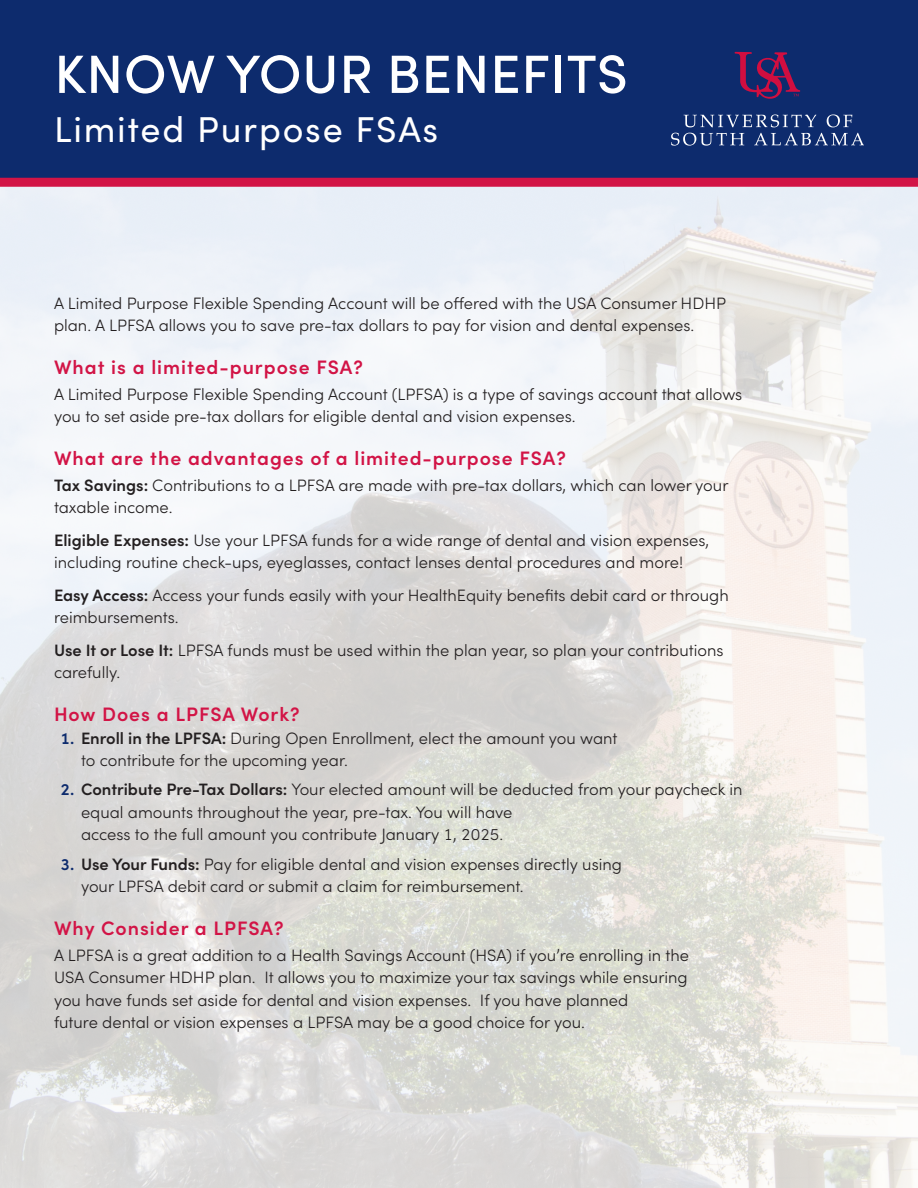
<style>
.page{position:relative;width:918px;height:1188px;background:#fff}
.page>*{position:absolute;margin:0;border:0;box-sizing:border-box;transform-origin:0 0}
.t1{font:500 54px "Sofia Pro";letter-spacing:.01em;color:#fff}
.t2{font:36px "Sofia Pro";letter-spacing:.05em;color:#fff}
.t3{font:600 19.5px "Sofia Pro";letter-spacing:.05em;color:#d21446}
.t4{font:300 16.5px/22.5px "Sofia Pro";color:#231f20}
.s1{font-weight:600}
.s2{font-weight:600;color:#0d2b6d}
</style>
<div class="page">
<img style="left:0;top:187px;width:918px;height:1001px">
<div style="left:0;top:0;width:918px;height:182px;background:#0d2b6d"></div>
<svg style="left:684px;top:114px;width:132px;height:13px"></svg>
<svg style="left:827px;top:114px;width:25px;height:13px"></svg>
<svg style="left:671px;top:133px;width:73px;height:13px"></svg>
<svg style="left:754px;top:133px;width:110px;height:13px"></svg>
<svg style="left:735px;top:52px;width:65px;height:47px"></svg>
<div style="left:0;top:178px;width:918px;height:9px;background:#d21446"></div>
<h1 class="t1" style="left:54px;top:34px;width:575px">KNOW YOUR BENEFITS</h1>
<h2 class="t2" style="left:54px;top:103px;width:386px">Limited Purpose FSAs</h2>
<p class="t4" style="left:54px;top:291px;width:674px">A Limited Purpose Flexible Spending Account will be offered with the USA Consumer HDHP plan. A LPFSA allows you to save pre-tax dollars to pay for vision and dental expenses.</p>
<p class="t3" style="left:54px;top:353px;width:310px">What is a limited-purpose FSA?</p>
<p class="t4" style="left:54px;top:382px;width:690px">A Limited Purpose Flexible Spending Account (LPFSA) is a type of savings account that allows you to set aside pre-tax dollars for eligible dental and vision expenses.</p>
<p class="t3" style="left:54px;top:444px;width:513px">What are the advantages of a limited-purpose FSA?</p>
<p class="t4" style="left:54px;top:473px;width:676px"><span class="s1">Tax Savings:</span> Contributions to a LPFSA are made with pre-tax dollars, which can lower your taxable income.</p>
<p class="t4" style="left:54px;top:528px;width:657px"><span class="s1">Eligible Expenses:</span> Use your LPFSA funds for a wide range of dental and vision expenses, including routine check-ups, eyeglasses, contact lenses dental procedures and more!</p>
<p class="t4" style="left:54px;top:583px;width:676px"><span class="s1">Easy Access:</span> Access your funds easily with your HealthEquity benefits debit card or through reimbursements.</p>
<p class="t4" style="left:54px;top:638px;width:671px"><span class="s1">Use It or Lose It:</span> LPFSA funds must be used within the plan year, so plan your contributions carefully.</p>
<p class="t3" style="left:54px;top:699px;width:247px">How Does a LPFSA Work?</p>
<p class="t4" style="left:81px;top:726px;width:538px;text-indent:-21px"><span class="s2">1.</span> <span class="s1">Enroll in the LPFSA:</span> During Open Enrollment, elect the amount you want to contribute for the upcoming year.</p>
<p class="t4" style="left:81px;top:777px;width:663px;text-indent:-21px"><span class="s2">2.</span> <span class="s1">Contribute Pre-Tax Dollars:</span> Your elected amount will be deducted from your paycheck in equal amounts throughout the year, pre-tax. You will have<br>access to the full amount you contribute January 1, 2025.</p>
<p class="t4" style="left:81px;top:852px;width:542px;text-indent:-21px"><span class="s2">3.</span> <span class="s1">Use Your Funds:</span> Pay for eligible dental and vision expenses directly using your LPFSA debit card or submit a claim for reimbursement.</p>
<p class="t3" style="left:54px;top:913px;width:231px">Why Consider a LPFSA?</p>
<p class="t4" style="left:54px;top:943px;width:637px">A LPFSA is a great addition to a Health Savings Account (HSA) if you’re enrolling in the USA Consumer HDHP plan. It allows you to maximize your tax savings while ensuring you have funds set aside for dental and vision expenses. If you have planned<br>future dental or vision expenses a LPFSA may be a good choice for you.</p>
</div>
